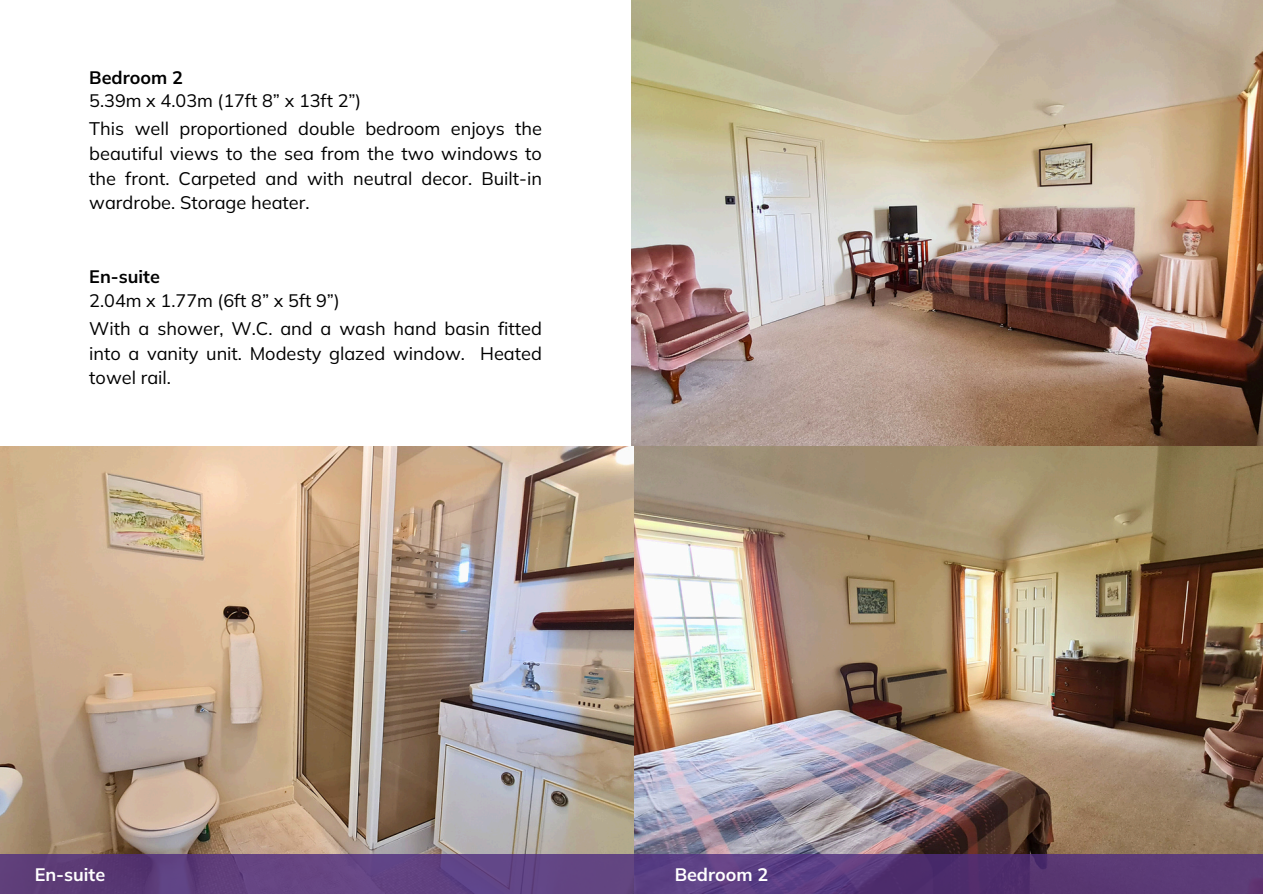
<style>
.page{position:relative;width:1263px;height:894px;background:#fff}
.page>*{position:absolute;margin:0;border:0;box-sizing:border-box;transform-origin:0 0}
.t1{font:18.15px/24.8px "Mulish";color:#000;text-align:justify}
.t2{font:18px "Mulish";color:#000}
.t3{font:700 18px "Mulish";color:#fff}
.t4{font:700 18px "Mulish";color:#000}
</style>
<div class="page">
<img style="left:631px;top:0;width:632px;height:853px">
<svg style="left:633px;top:853px;width:630px;height:40px;background:#583977"></svg>
<img style="left:0;top:446px;width:633px;height:407px">
<div style="left:0;top:853px;width:633px;height:40px;background:linear-gradient(to right,#5c3a76,#644888)"></div>
<p class="t4" style="left:89px;top:65px;width:95px">Bedroom 2</p>
<p class="t2" style="left:89px;top:89px;width:274px">5.39m x 4.03m (17ft 8” x 13ft 2”)</p>
<h1 class="t1" style="left:89px;top:116px;width:454px">This well proportioned double bedroom enjoys the beautiful views to the sea from the two windows to the front. Carpeted and with neutral decor. Built-in wardrobe. Storage heater.</h1>
<p class="t4" style="left:89px;top:265px;width:72px">En-suite</p>
<h1 class="t2" style="left:89px;top:289px;width:252px">2.04m x 1.77m (6ft 8” x 5ft 9”)</h1>
<p class="t1" style="left:89px;top:315px;width:454px">With a shower, W.C. and a wash hand basin fitted into a vanity unit. Modesty glazed window. Heated towel rail.</p>
<h1 class="t3" style="left:35px;top:862px;width:72px">En-suite</h1>
<h1 class="t3" style="left:675px;top:862px;width:95px">Bedroom 2</h1>
<p class="t3" style="left:35px;top:862px;width:65px">Garden</p>
</div>
